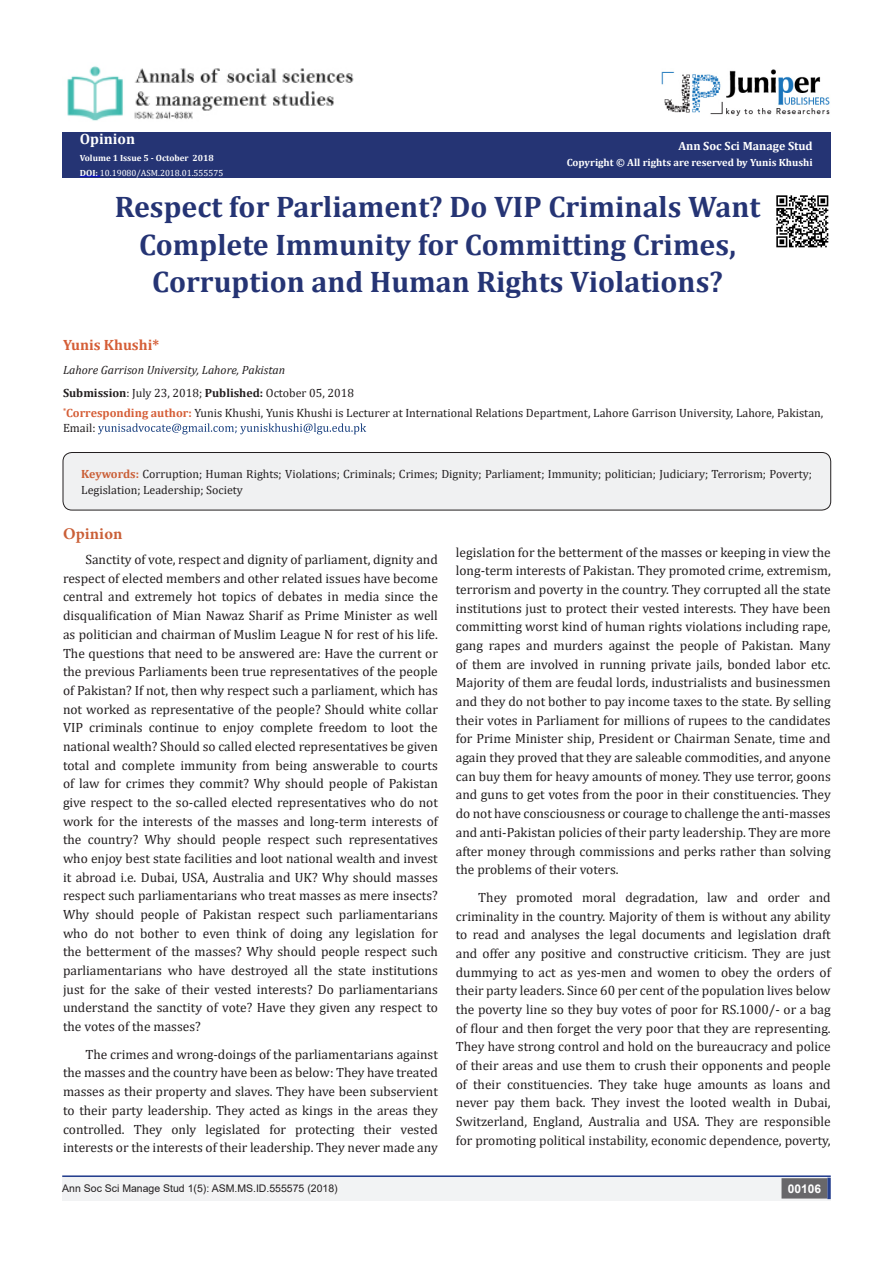
<style>
.page{position:relative;width:893px;height:1263px;background:#fff}
.page>*{position:absolute;margin:0;border:0;box-sizing:border-box;transform-origin:0 0}
.t1{font:700 29.85px/37.3px "Cambria";color:#253474;text-align:center}
.t2{font:700 16.5px "Minion Pro";letter-spacing:.01em;color:#ca5f37}
.t3{font:700 15px "Cambria";color:#d55e37}
.t4{font:700 15px "Cambria";color:#fff}
.t5{font:13.5px/18.8px "Cambria";color:#231f20;text-align:justify}
.t6{font:12px/14.4px "Cambria";color:#231f20}
.t7{font:italic 12px "Cambria";color:#231f20}
.t8{font:700 12px "Cambria";color:#fff}
.t9{font:700 12px "Arial";color:#fff}
.t10{font:10.5px "Arial";color:#231f20}
.t11{font:700 10.5px "Cambria";color:#fff}
.t12{font:9px "Cambria";color:#fff}
.t13{font:700 9px "Cambria";color:#fff}
.s1{font-weight:700}
.s2{font-weight:700;color:#d55e37}
.s3{font-weight:700;color:#ca5f37}
</style>
<div class="page">
<div style="left:62px;top:132px;width:768px;height:45px;background:#253474"></div>
<svg style="left:80px;top:176px;width:20px;height:1px"></svg>
<div style="left:472px;top:132px;width:359px;height:45px;background:#253474"></div>
<svg style="left:98px;top:423px;width:268px;height:11px"></svg>
<hr style="left:62px;top:1175px;width:769px;height:1px;background:#253f8e">
<div style="left:62px;top:1176px;width:441px;height:25px;background:#f2f3f4"></div>
<div style="left:503px;top:1176px;width:328px;height:25px;background:#f2f3f4"></div>
<div style="left:782px;top:1179px;width:45px;height:19px;background:#68676a"></div>
<div style="left:781px;top:1178px;width:46px;height:20px;border:2px solid #68676a"></div>
<svg style="left:827px;top:1178px;width:4px;height:21px"></svg>
<hr style="left:62px;top:1176px;width:769px;height:1px;background:#253f8e">
<img style="left:661px;top:69px;width:169px;height:47px">
<div style="left:63px;top:452px;width:768px;height:58px;background:#f0f1f2;border-radius:9px"></div>
<div style="left:63px;top:452px;width:768px;height:58px;border:1px solid #231f20;border-radius:9px"></div>
<img style="left:776px;top:195px;width:53px;height:53px">
<img style="left:67px;top:66px;width:287px;height:55px">
<p class="t4" style="left:80px;top:128px;width:57px">Opinion</p>
<p class="t13" style="left:80px;top:151px;width:136px">Volume 1 Issue 5 - October 2018</p>
<p class="t12" style="left:80px;top:167px;width:145px"><span class="s1">DOI:</span> 10.19080/ASM.2018.01.555575</p>
<p class="t8" style="left:678px;top:137px;width:136px">Ann Soc Sci Manage Stud</p>
<p class="t11" style="left:567px;top:155px;width:248px">Copyright © All rights are reserved by Yunis Khushi</p>
<p class="t1" style="left:115px;top:187px;width:647px">Respect for Parliament? Do VIP Criminals Want<br>Complete Immunity for Committing Crimes,<br>Corruption and Human Rights Violations?</p>
<p class="t3" style="left:63px;top:335px;width:98px">Yunis Khushi*</p>
<p class="t7" style="left:63px;top:361px;width:224px">Lahore Garrison University, Lahore, Pakistan</p>
<p class="t6" style="left:63px;top:386px;width:293px"><span class="s1">Submission</span>: July 23, 2018; <span class="s1">Published:</span> October 05, 2018</p>
<p class="t6" style="left:63px;top:406px;width:762px"><sup>*</sup><span class="s2">Corresponding author:</span> Yunis Khushi, Yunis Khushi is Lecturer at International Relations Department, Lahore Garrison University, Lahore, Pakistan,<br>Email:</p>
<p class="t6" style="left:81px;top:466px;width:732px;line-height:15.8px"><span class="s3">Keywords:</span> Corruption; Human Rights; Violations; Criminals; Crimes; Dignity; Parliament; Immunity; politician; Judiciary; Terrorism; Poverty;<br>Legislation; Leadership; Society</p>
<p class="t2" style="left:63px;top:522px;width:61px">Opinion</p>
<p class="t5" style="left:63px;top:550px;width:376px;text-indent:22px">Sanctity of vote, respect and dignity of parliament, dignity and respect of elected members and other related issues have become central and extremely hot topics of debates in media since the disqualification of Mian Nawaz Sharif as Prime Minister as well as politician and chairman of Muslim League N for rest of his life.<br>The questions that need to be answered are: Have the current or the previous Parliaments been true representatives of the people of Pakistan? If not, then why respect such a parliament, which has not worked as representative of the people? Should white collar VIP criminals continue to enjoy complete freedom to loot the national wealth? Should so called elected representatives be given total and complete immunity from being answerable to courts of law for crimes they commit? Why should people of Pakistan give respect to the so-called elected representatives who do not work for the interests of the masses and long-term interests of the country? Why should people respect such representatives who enjoy best state facilities and loot national wealth and invest it abroad i.e. Dubai, USA, Australia and UK? Why should masses respect such parliamentarians who treat masses as mere insects?<br>Why should people of Pakistan respect such parliamentarians who do not bother to even think of doing any legislation for the betterment of the masses? Why should people respect such parliamentarians who have destroyed all the state institutions just for the sake of their vested interests? Do parliamentarians understand the sanctity of vote? Have they given any respect to the votes of the masses?</p>
<p class="t5" style="left:63px;top:1045px;width:376px;text-indent:22px">The crimes and wrong-doings of the parliamentarians against the masses and the country have been as below: They have treated masses as their property and slaves. They have been subservient to their party leadership. They acted as kings in the areas they controlled. They only legislated for protecting their vested interests or the interests of their leadership. They never made any</p>
<p class="t5" style="left:456px;top:543px;width:376px">legislation for the betterment of the masses or keeping in view the long-term interests of Pakistan. They promoted crime, extremism, terrorism and poverty in the country. They corrupted all the state institutions just to protect their vested interests. They have been committing worst kind of human rights violations including rape, gang rapes and murders against the people of Pakistan. Many of them are involved in running private jails, bonded labor etc.<br>Majority of them are feudal lords, industrialists and businessmen and they do not bother to pay income taxes to the state. By selling their votes in Parliament for millions of rupees to the candidates for Prime Minister ship, President or Chairman Senate, time and again they proved that they are saleable commodities, and anyone can buy them for heavy amounts of money. They use terror, goons and guns to get votes from the poor in their constituencies. They do not have consciousness or courage to challenge the anti-masses and anti-Pakistan policies of their party leadership. They are more after money through commissions and perks rather than solving the problems of their voters.</p>
<p class="t5" style="left:456px;top:888px;width:376px;text-indent:22px">They promoted moral degradation, law and order and criminality in the country. Majority of them is without any ability to read and analyses the legal documents and legislation draft and offer any positive and constructive criticism. They are just dummying to act as yes-men and women to obey the orders of their party leaders. Since 60 per cent of the population lives below the poverty line so they buy votes of poor for RS.1000/- or a bag of flour and then forget the very poor that they are representing.<br>They have strong control and hold on the bureaucracy and police of their areas and use them to crush their opponents and people of their constituencies. They take huge amounts as loans and never pay them back. They invest the looted wealth in Dubai, Switzerland, England, Australia and USA. They are responsible for promoting political instability, economic dependence, poverty,</p>
<p class="t10" style="left:62px;top:1181px;width:277px">Ann Soc Sci Manage Stud 1(5): ASM.MS.ID.555575 (2018)</p>
<p class="t9" style="left:788px;top:1180px;width:35px">00106</p>
</div>
